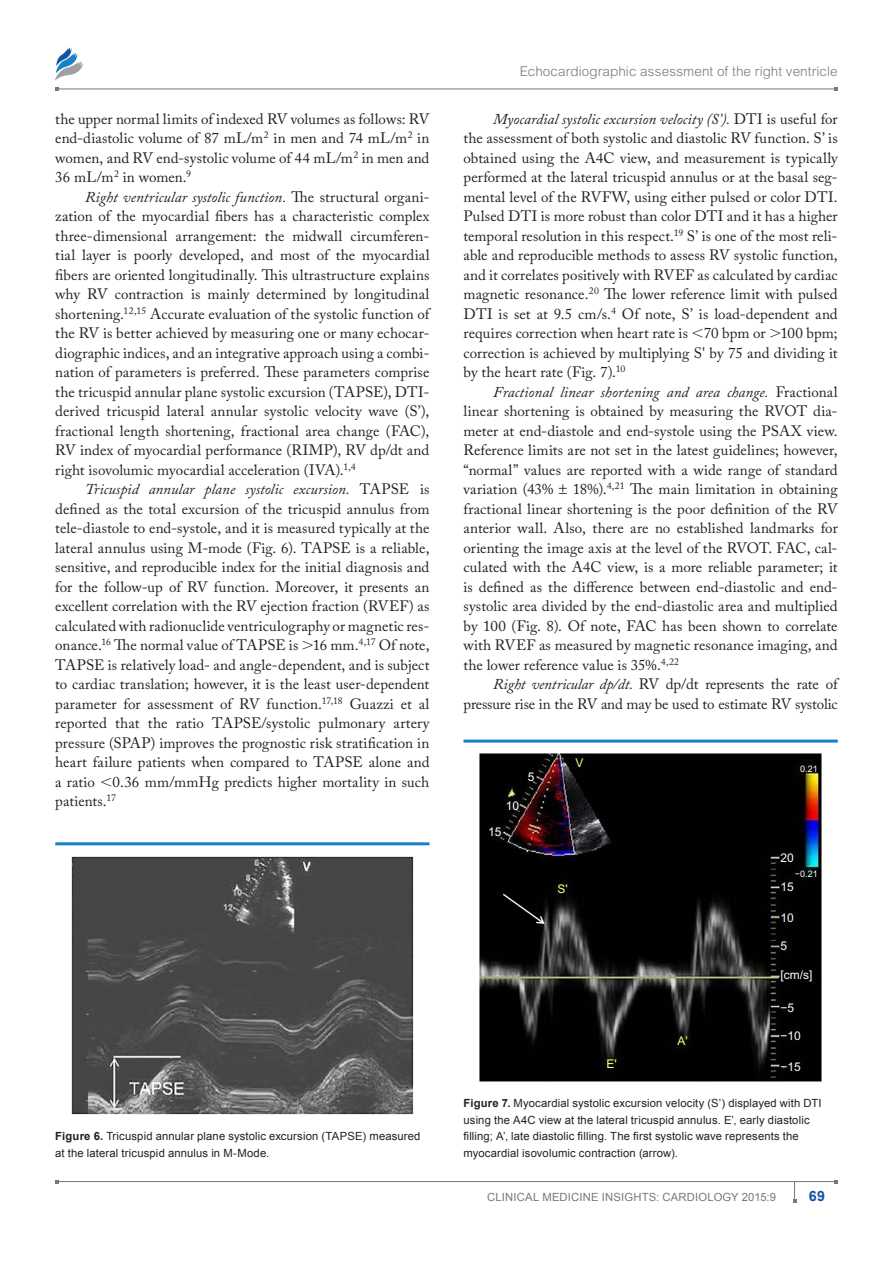
<style>
.page{position:relative;width:893px;height:1263px;background:#fff}
.page>*{position:absolute;margin:0;border:0;box-sizing:border-box;transform-origin:0 0}
.t1{font:15px/19.5px "Adobe Caslon Pro";color:#231f20;text-align:justify}
.t2{font:700 14.25px "Arial";color:#1055a4}
.t3{font:300 13.5px "Arial MT Std";letter-spacing:.005em;color:#76787b}
.t4{font:12px "Arial";color:#fff}
.t5{font:12px "Arial";color:#fbfb80}
.FigC{font:11.25px/16.5px "Arial";letter-spacing:.015em;color:#231f20}
.t6{font:11.25px "Arial";letter-spacing:.02em;color:#76787b}
.t7{font:9px "Arial";color:#fff}
.s1{font-style:italic}
.s2{font-family:"Mathematical Pi One"}
.s3{font-weight:700}
</style>
<div class="page">
<hr style="left:57px;top:89px;width:779px;height:1px;background:#76787b">
<hr style="left:57px;top:1181px;width:779px;height:1px;background:#76787b">
<img style="left:55px;top:47px;width:29px;height:33px">
<svg style="left:793px;top:1182px;width:3px;height:20px"></svg>
<hr style="left:55px;top:842px;width:374px;height:3px;background:#1582c5">
<img style="left:71px;top:856px;width:342px;height:258px">
<hr style="left:463px;top:739px;width:375px;height:3px;background:#1582c5">
<img style="left:480px;top:754px;width:342px;height:327px">
<h3 class="t1" style="left:55px;top:109px;width:376px">the upper normal limits of indexed RV volumes as follows: RV end-diastolic volume of 87 mL/m<sup>2</sup> in men and 74 mL/m<sup>2</sup> in women, and RV end-systolic volume of 44 mL/m<sup>2</sup> in men and 36 mL/m<sup>2</sup> in women.<sup>9</sup></h3>
<h3 class="t1" style="left:55px;top:187px;width:376px;text-indent:30px"><span class="s1">Right ventricular systolic function.</span> The structural organi&shy;zation of the myocardial fibers has a characteristic complex three-dimensional arrangement: the midwall circumferen&shy;tial layer is poorly developed, and most of the myocardial fibers are oriented longitudinally. This ultrastructure explains why RV contraction is mainly determined by longitudinal shortening.<sup>12,15</sup> Accurate evaluation of the systolic function of the RV is better achieved by measuring one or many echocar&shy;diographic indices, and an integrative approach using a combi&shy;nation of parameters is preferred. These parameters comprise the tricuspid annular plane systolic excursion (TAPSE), DTI&shy;derived tricuspid lateral annular systolic velocity wave (S’), fractional length shortening, fractional area change (FAC), RV index of myocardial performance (RIMP), RV dp/dt and right isovolumic myocardial acceleration (IVA).<sup>1,4</sup></h3>
<h3 class="t1" style="left:55px;top:479px;width:376px;text-indent:30px"><span class="s1">Tricuspid annular plane systolic excursion.</span> TAPSE is defined as the total excursion of the tricuspid annulus from tele-diastole to end-systole, and it is measured typically at the lateral annulus using M-mode (Fig. 6). TAPSE is a reliable, sensitive, and reproducible index for the initial diagnosis and for the follow-up of RV function. Moreover, it presents an excellent correlation with the RV ejection fraction (RVEF) as calculated with radionuclide ventriculography or magnetic res&shy;onance.<sup>16</sup> The normal value of TAPSE is <span class="s2">.</span>16 mm.<sup>4,17</sup> Of note, TAPSE is relatively load- and angle-dependent, and is subject to cardiac translation; however, it is the least user-dependent parameter for assessment of RV function.<sup>17,18</sup> Guazzi et al reported that the ratio TAPSE/systolic pulmonary artery pressure (SPAP) improves the prognostic risk stratification in heart failure patients when compared to TAPSE alone and a ratio <span class="s2">,</span>0.36 mm/mmHg predicts higher mortality in such patients.<sup>17</sup></h3>
<p class="FigC" style="left:55px;top:1128px;width:367px"><span class="s3">Figure 6.</span> Tricuspid annular plane systolic excursion (TAPSE) measured at the lateral tricuspid annulus in M-Mode.</p>
<p class="t3" style="left:520px;top:63px;width:319px">Echocardiographic assessment of the right ventricle</p>
<h3 class="t1" style="left:463px;top:109px;width:376px;text-indent:30px"><span class="s1">Myocardial systolic excursion velocity (S’).</span> DTI is useful for the assessment of both systolic and diastolic RV function. S’ is obtained using the A4C view, and measurement is typically performed at the lateral tricuspid annulus or at the basal seg&shy;mental level of the RVFW, using either pulsed or color DTI.<br>Pulsed DTI is more robust than color DTI and it has a higher temporal resolution in this respect.<sup>19</sup> S’ is one of the most reli&shy;able and reproducible methods to assess RV systolic function, and it correlates positively with RVEF as calculated by cardiac magnetic resonance.<sup>20</sup> The lower reference limit with pulsed DTI is set at 9.5 cm/s.<sup>4</sup> Of note, S’ is load-dependent and requires correction when heart rate is <span class="s2">,</span>70 bpm or <span class="s2">.</span>100 bpm; correction is achieved by multiplying S' by 75 and dividing it by the heart rate (Fig. 7).<sup>10</sup></h3>
<h3 class="t1" style="left:463px;top:382px;width:376px;text-indent:30px"><span class="s1">Fractional linear shortening and area change.</span> Fractional linear shortening is obtained by measuring the RVOT dia&shy;meter at end-diastole and end-systole using the PSAX view.<br>Reference limits are not set in the latest guidelines; however, “normal” values are reported with a wide range of standard variation (43%</h3>
<h3 class="t1" style="left:463px;top:479px;width:376px;text-indent:109px">18%).<sup>4,21</sup> The main limitation in obtaining fractional linear shortening is the poor definition of the RV anterior wall. Also, there are no established landmarks for orienting the image axis at the level of the RVOT. FAC, cal&shy;culated with the A4C view, is a more reliable parameter; it is defined as the difference between end-diastolic and end&shy;systolic area divided by the end-diastolic area and multiplied by 100 (Fig. 8). Of note, FAC has been shown to correlate with RVEF as measured by magnetic resonance imaging, and the lower reference value is 35%.<sup>4,22</sup></h3>
<h3 class="t1" style="left:463px;top:674px;width:376px;text-align:right"><span class="s1">Right ventricular dp/dt.</span> RV dp/dt represents the rate of pressure rise in the RV and may be used to estimate RV systolic</h3>
<p class="t4" style="left:506px;top:799px;width:15px">10</p>
<p class="t4" style="left:488px;top:825px;width:15px">15</p>
<p class="t4" style="left:528px;top:769px;width:8px">5</p>
<p class="t5" style="left:576px;top:756px;width:10px">V</p>
<p class="t5" style="left:557px;top:882px;width:12px">S'</p>
<p class="t5" style="left:606px;top:1057px;width:12px">E'</p>
<p class="t5" style="left:677px;top:1034px;width:12px">A'</p>
<p class="t7" style="left:800px;top:763px;width:19px">0.21</p>
<p class="t4" style="left:780px;top:851px;width:15px">20</p>
<p class="t4" style="left:780px;top:880px;width:15px">15</p>
<p class="t4" style="left:780px;top:911px;width:15px">10</p>
<p class="t4" style="left:780px;top:939px;width:8px">5</p>
<p class="t7" style="left:795px;top:869px;width:24px">−0.21</p>
<p class="t4" style="left:780px;top:968px;width:34px">[cm/s]</p>
<p class="t4" style="left:780px;top:1001px;width:15px">−5</p>
<p class="t4" style="left:780px;top:1029px;width:22px">−10</p>
<p class="t4" style="left:780px;top:1060px;width:22px">−15</p>
<p class="FigC" style="left:463px;top:1095px;width:348px"><span class="s3">Figure 7.</span> Myocardial systolic excursion velocity (S’) displayed with DTI using the A4C view at the lateral tricuspid annulus. E’, early diastolic filling; A’, late diastolic filling. The first systolic wave represents the myocardial isovolumic contraction (arrow).</p>
<p class="t6" style="left:487px;top:1189px;width:290px">Clinical Medicine I nsights: Cardiology 2015:9</p>
<p class="t2" style="left:809px;top:1186px;width:18px">69</p>
</div>
